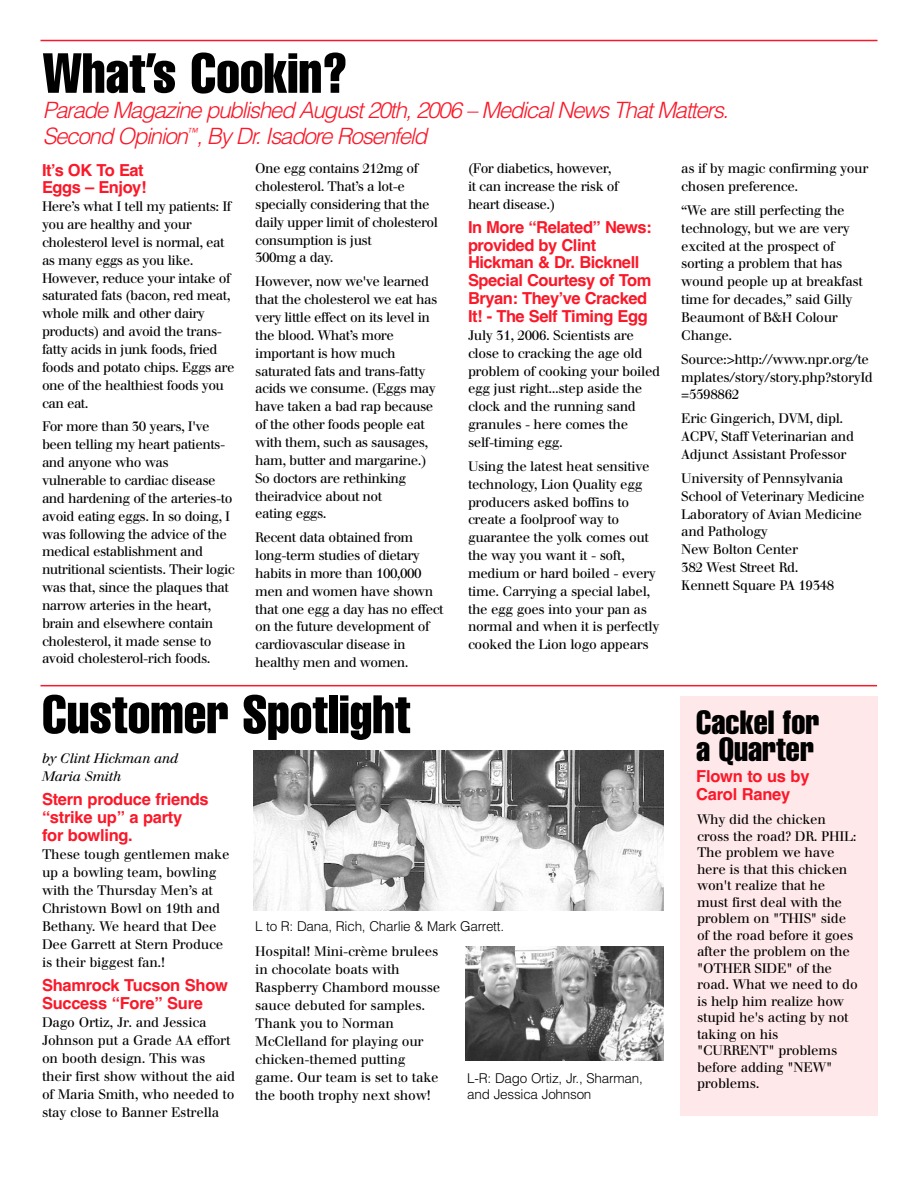
<style>
.page{position:relative;width:918px;height:1188px;background:#fff}
.page>*{position:absolute;margin:0;border:0;box-sizing:border-box;transform-origin:0 0}
.t1{font:extra-condensed 55.5px "Helvetica";color:#000}
.t2{font:extra-condensed 53.1px "Helvetica";color:#000}
.t3{font:extra-condensed 33px/27px "Helvetica";color:#000}
.t4{font:italic 300 22.5px/25.5px "Helvetica";color:#fb1829}
.t5{font:700 16.5px/17.9px "Helvetica";letter-spacing:-.03em;color:#fb1829}
.t6{font:13.5px/17.9px "Walbaum";letter-spacing:-.03em;color:#000}
.t7{font:300 13.5px/16.5px "Helvetica";letter-spacing:-.015em;color:#000}
.t8{font:italic 13.5px/18px "Walbaum";letter-spacing:-.015em;color:#000}
</style>
<div class="page">
<hr style="left:40px;top:40px;width:838px;height:1px;background:#fb1829">
<div style="left:680px;top:697px;width:198px;height:419px;background:#ffe8ea"></div>
<hr style="left:40px;top:685px;width:837px;height:1px;background:#fb1829">
<img style="left:254px;top:751px;width:410px;height:159px">
<img style="left:466px;top:946px;width:198px;height:114px">
<h1 class="t1" style="left:43px;top:53px;width:307px">What’s Cookin?</h1>
<h3 class="t4" style="left:43px;top:100px;width:692px">Parade Magazine published August20th,2006 –MedicalNewsThatMatters.<br>Second Opinion<sup>™</sup>,ByDr.Isadore Rosenfeld</h3>
<p class="t5" style="left:42px;top:162px;width:106px">It’s OK To Eat<br>Eggs – Enjoy!</p>
<p class="t6" style="left:42px;top:199px;width:194px">Here’s what I tell my patients: If you are healthy and your cholesterol level is normal, eat as many eggs as you like.<br>However, reduce your intake of saturated fats (bacon, red meat, whole milk and other dairy products) and avoid the trans&shy;fatty acids in junk foods, fried foods and potato chips. Eggs are one of the healthiest foods you can eat.</p>
<p class="t6" style="left:42px;top:419px;width:194px">For more than 30 years, I've been telling my heart patients&shy;and anyone who was vulnerable to cardiac disease and hardening of the arteries-to avoid eating eggs. In so doing, I was following the advice of the medical establishment and nutritional scientists. Their logic was that, since the plaques that narrow arteries in the heart, brain and elsewhere contain cholesterol, it made sense to avoid cholesterol-rich foods.</p>
<p class="t6" style="left:468px;top:161px;width:152px">(For diabetics, however, it can increase the risk of heart disease.)</p>
<p class="t5" style="left:468px;top:220px;width:185px">In More “Related” News: provided by Clint<br>Hickman &amp; Dr. Bicknell<br>Special Courtesy of Tom<br>Bryan: They’ve Cracked<br>It! - The Self Timing Egg</p>
<p class="t6" style="left:468px;top:328px;width:194px">July 31, 2006. Scientists are close to cracking the age old problem of cooking your boiled egg just right...step aside the clock and the running sand granules - here comes the self-timing egg.</p>
<p class="t6" style="left:468px;top:459px;width:193px">Using the latest heat sensitive technology, Lion Quality egg producers asked boffins to create a foolproof way to guarantee the yolk comes out the way you want it - soft, medium or hard boiled - every time. Carrying a special label, the egg goes into your pan as normal and when it is perfectly cooked the Lion logo appears</p>
<p class="t6" style="left:255px;top:161px;width:184px">One egg contains 212mg of cholesterol. That’s a lot-e specially considering that the daily upper limit of cholesterol consumption is just<br>300mg a day.</p>
<p class="t6" style="left:255px;top:274px;width:184px">However, now we've learned that the cholesterol we eat has very little effect on its level in the blood. What’s more important is how much saturated fats and trans-fatty acids we consume. (Eggs may have taken a bad rap because of the other foods people eat with them, such as sausages, ham, butter and margarine.)<br>So doctors are rethinking theiradvice about not<br>eating eggs.</p>
<p class="t6" style="left:255px;top:530px;width:190px">Recent data obtained from long-term studies of dietary habits in more than 100,000 men and women have shown that one egg a day has no effect on the future development of cardiovascular disease in healthy men and women.</p>
<p class="t6" style="left:681px;top:161px;width:189px">as if by magic confirming your chosen preference.</p>
<p class="t6" style="left:681px;top:203px;width:183px">“We are still perfecting the technology, but we are very excited at the prospect of sorting a problem that has wound people up at breakfast time for decades,” said Gilly<br>Beaumont of B&amp;H Colour<br>Change.</p>
<p class="t6" style="left:681px;top:351px;width:193px">Source:&gt;http://www.npr.org/te mplates/story/story.php?storyId =5598862</p>
<p class="t6" style="left:681px;top:411px;width:174px">Eric Gingerich, DVM, dipl.<br>ACPV, Staff Veterinarian and<br>Adjunct Assistant Professor</p>
<p class="t6" style="left:681px;top:471px;width:185px">University of Pennsylvania<br>School of Veterinary Medicine<br>Laboratory of Avian Medicine and Pathology<br>New Bolton Center<br>382 West Street Rd.<br>Kennett Square PA 19348</p>
<h2 class="t2" style="left:42px;top:695px;width:370px">Customer Spotlight</h2>
<p class="t8" style="left:42px;top:750px;width:138px">by Clint Hickman and<br>Maria Smith</p>
<p class="t5" style="left:42px;top:791px;width:168px">Stern produce friends “strike up” a party<br>for bowling.</p>
<p class="t6" style="left:42px;top:846px;width:189px">These tough gentlemen make up a bowling team, bowling with the Thursday Men’s at<br>Christown Bowl on 19th and<br>Bethany. We heard that Dee<br>Dee Garrett at Stern Produce is their biggest fan.!</p>
<p class="t5" style="left:42px;top:977px;width:188px">Shamrock Tucson Show<br>Success “Fore” Sure</p>
<p class="t6" style="left:42px;top:1014px;width:195px">Dago Ortiz, Jr. and Jessica<br>Johnson put a Grade AA effort on booth design. This was their first show without the aid of Maria Smith, who needed to stay close to Banner Estrella</p>
<p class="t7" style="left:255px;top:920px;width:251px">L to R: Dana, Rich, Charlie &amp; Mark Garrett.</p>
<p class="t6" style="left:255px;top:944px;width:187px">Hospital! Mini-crème brulees in chocolate boats with<br>Raspberry Chambord mousse sauce debuted for samples.<br>Thank you to Norman<br>McClelland for playing our chicken-themed putting game. Our team is set to take the booth trophy next show!</p>
<p class="t7" style="left:467px;top:1071px;width:177px">L-R: Dago Ortiz, Jr., Sharman, and Jessica Johnson</p>
<h3 class="t3" style="left:696px;top:711px;width:125px">Cackel for a Quarter</h3>
<p class="t5" style="left:696px;top:769px;width:115px">Flown to us by<br>Carol Raney</p>
<p class="t6" style="left:697px;top:813px;width:162px;line-height:16.5px">Why did the chicken cross the road? DR. PHIL:<br>The problem we have here is that this chicken won't realize that he must first deal with the problem on "THIS" side of the road before it goes after the problem on the "OTHER SIDE" of the road. What we need to do is help him realize how stupid he's acting by not taking on his "CURRENT" problems before adding "NEW" problems.</p>
</div>
